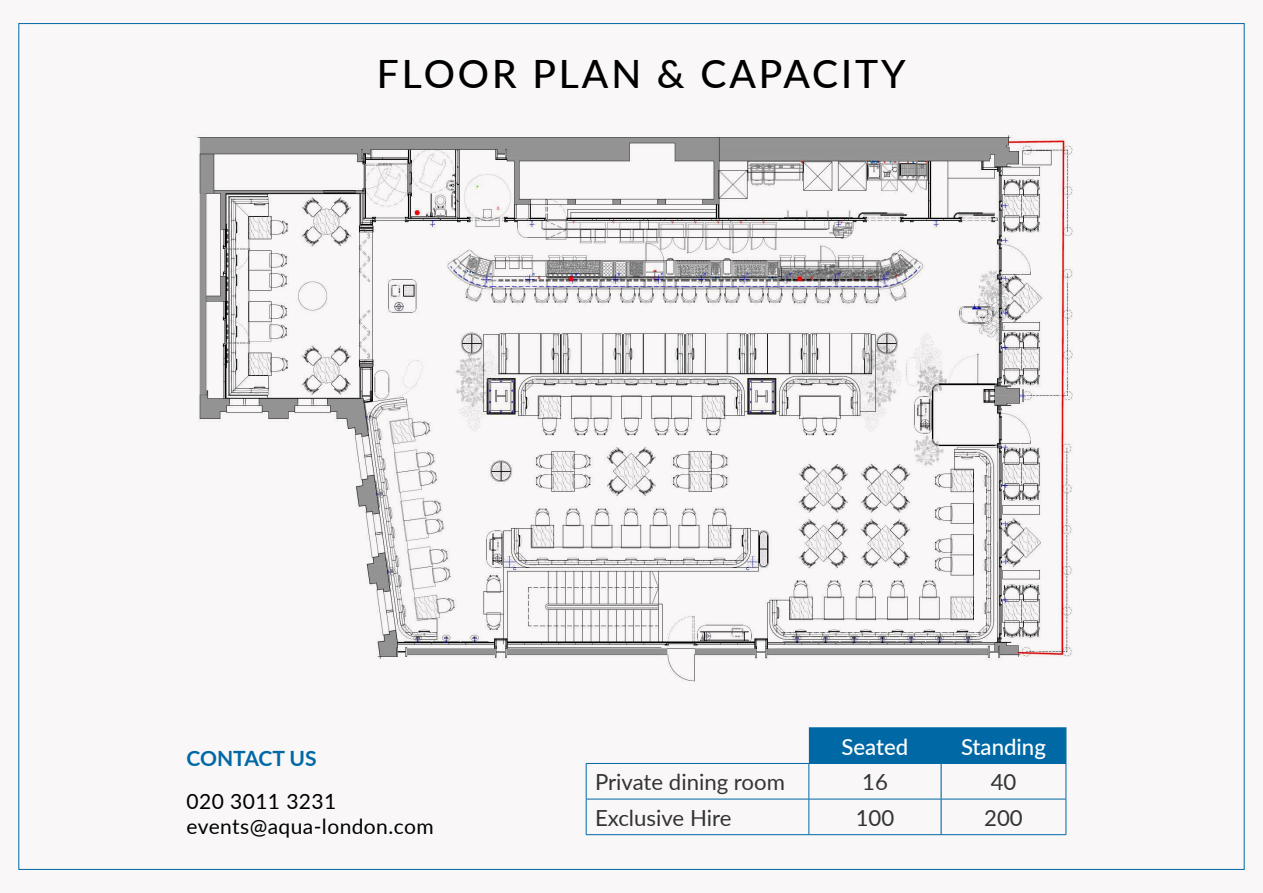
<style>
.page{position:relative;width:1263px;height:893px;background:#f9f7f7}
.page>*{position:absolute;margin:0;border:0;box-sizing:border-box;transform-origin:0 0}
.t1{font:500 39px "Lato";letter-spacing:.075em;color:#000}
.t2{font:22.2px "Lato";color:#343436}
.t3{font:500 22.2px "Lato";color:#fff}
.t4{font:21px/25.2px "Lato";letter-spacing:.02em;color:#000}
.t5{font:700 21px "Lato";color:#0069a5}
</style>
<div class="page">
<div style="left:809px;top:728px;width:256px;height:35px;background:#0069a5"></div>
<hr style="left:809px;top:727px;width:132px;height:1px;background:#0069a5">
<hr style="left:941px;top:727px;width:125px;height:1px;background:#0069a5">
<hr style="left:940px;top:728px;width:2px;height:35px;background:#0069a5">
<hr style="left:1065px;top:728px;width:1px;height:35px;background:#0069a5">
<hr style="left:940px;top:764px;width:2px;height:35px;background:#0069a5">
<hr style="left:940px;top:799px;width:2px;height:35px;background:#0069a5">
<hr style="left:586px;top:763px;width:223px;height:1px;background:#0069a5">
<hr style="left:586px;top:764px;width:1px;height:35px;background:#0069a5">
<hr style="left:586px;top:799px;width:223px;height:1px;background:#0069a5">
<hr style="left:586px;top:799px;width:1px;height:35px;background:#0069a5">
<hr style="left:586px;top:834px;width:223px;height:1px;background:#0069a5">
<hr style="left:809px;top:763px;width:132px;height:1px;background:#0069a5">
<hr style="left:809px;top:764px;width:1px;height:35px;background:#0069a5">
<hr style="left:941px;top:763px;width:125px;height:1px;background:#0069a5">
<hr style="left:1066px;top:764px;width:1px;height:35px;background:#0069a5">
<hr style="left:809px;top:799px;width:132px;height:1px;background:#0069a5">
<hr style="left:809px;top:799px;width:1px;height:35px;background:#0069a5">
<hr style="left:941px;top:799px;width:125px;height:1px;background:#0069a5">
<hr style="left:1066px;top:799px;width:1px;height:35px;background:#0069a5">
<hr style="left:809px;top:834px;width:132px;height:1px;background:#0069a5">
<hr style="left:941px;top:834px;width:125px;height:1px;background:#0069a5">
<img style="left:197px;top:135px;width:876px;height:547px">
<h1 class="t1" style="left:377px;top:45px;width:530px">FLOOR PLAN &amp; CAPACITY</h1>
<p class="t5" style="left:187px;top:743px;width:132px">CONTACT US</p>
<p class="t4" style="left:187px;top:787px;width:249px">020 3011 3231 events@aqua-london.com</p>
<p class="t3" style="left:841px;top:730px;width:68px">Seated</p>
<p class="t3" style="left:961px;top:730px;width:86px">Standing</p>
<p class="t2" style="left:595px;top:766px;width:191px">Private dining room</p>
<p class="t2" style="left:862px;top:766px;width:27px">16</p>
<p class="t2" style="left:991px;top:766px;width:27px">40</p>
<p class="t2" style="left:595px;top:802px;width:138px">Exclusive Hire</p>
<p class="t2" style="left:856px;top:802px;width:40px">100</p>
<p class="t2" style="left:984px;top:802px;width:40px">200</p>
</div>
